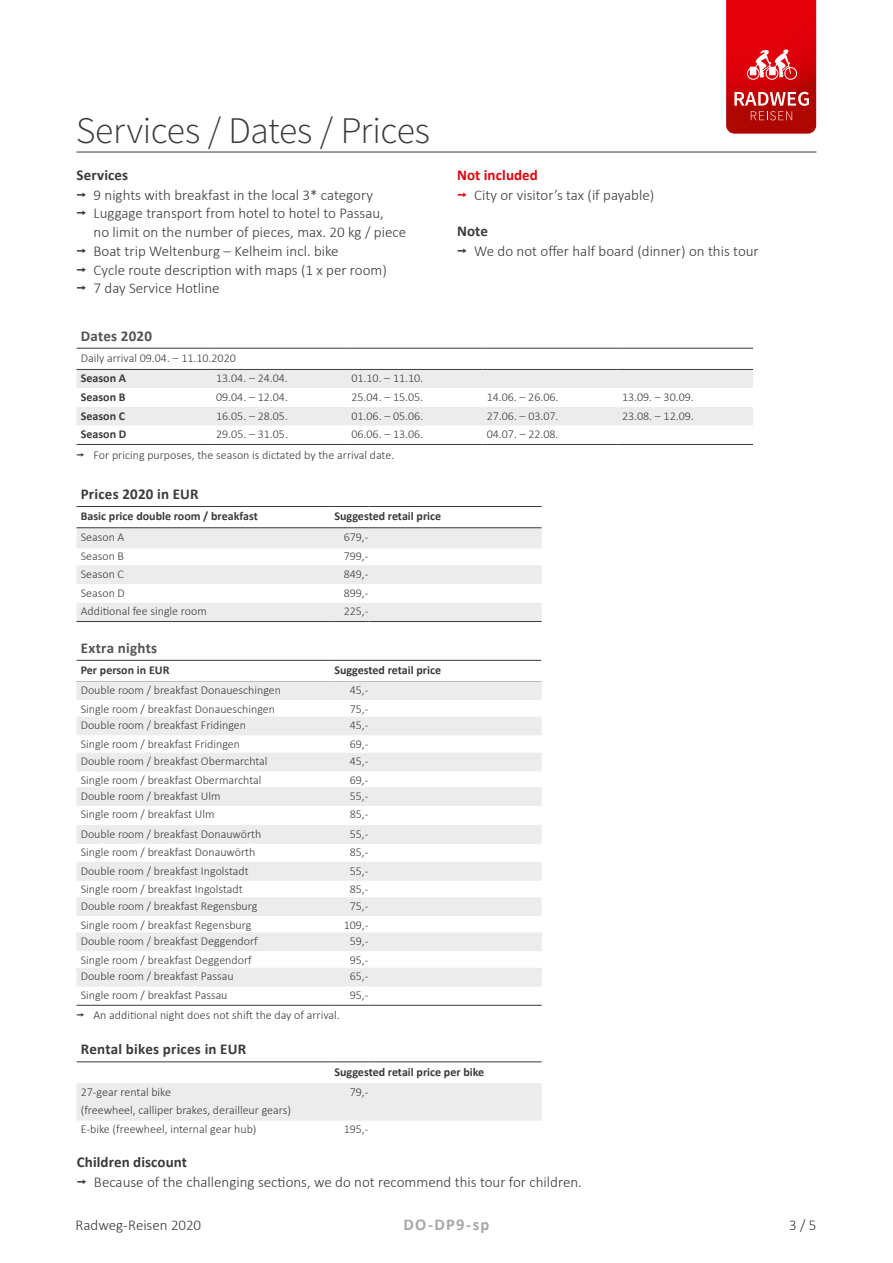
<style>
.page{position:relative;width:893px;height:1263px;background:#fff}
.page>*{position:absolute;margin:0;border:0;box-sizing:border-box;transform-origin:0 0}
.t1{font:300 37.5px "Source Sans Pro";letter-spacing:-.01em;color:#3a3a39}
.t2{font:700 16.5px "Calibri";letter-spacing:.075em;color:#a7a7a8}
.t3{font:300 15px/19.5px "Calibri";color:#3a3a39}
.t4{font:700 15px "Calibri";letter-spacing:.015em;color:#3a3a39}
.t5{font:700 15px "Calibri";letter-spacing:.015em;color:#535352}
.t6{font:300 12px/17.2px "Calibri";color:#3a3a39}
.t7{font:700 12px "Calibri";color:#3a3a39}
.s1{font-family:"Interstate";font-weight:400}
.s2{font-weight:700;color:#e3000b}
.s3{font-family:"Interstate";font-weight:400;color:#e3000b}
.s4{font-weight:700}
</style>
<div class="page">
<svg style="left:77px;top:370px;width:676px;height:55px"></svg>
<hr style="left:77px;top:348px;width:135px;height:1px;background:#3a3a39">
<hr style="left:212px;top:348px;width:135px;height:1px;background:#3a3a39">
<hr style="left:347px;top:348px;width:135px;height:1px;background:#3a3a39">
<hr style="left:482px;top:348px;width:136px;height:1px;background:#3a3a39">
<hr style="left:618px;top:348px;width:135px;height:1px;background:#3a3a39">
<hr style="left:77px;top:369px;width:135px;height:1px;background:#3a3a39">
<hr style="left:212px;top:369px;width:135px;height:1px;background:#3a3a39">
<hr style="left:347px;top:369px;width:135px;height:1px;background:#3a3a39">
<hr style="left:482px;top:369px;width:136px;height:1px;background:#3a3a39">
<hr style="left:618px;top:369px;width:135px;height:1px;background:#3a3a39">
<hr style="left:77px;top:444px;width:135px;height:1px;background:#3a3a39">
<hr style="left:212px;top:444px;width:135px;height:1px;background:#3a3a39">
<hr style="left:347px;top:444px;width:135px;height:1px;background:#3a3a39">
<hr style="left:482px;top:444px;width:136px;height:1px;background:#3a3a39">
<hr style="left:618px;top:444px;width:135px;height:1px;background:#3a3a39">
<svg style="left:77px;top:528px;width:465px;height:93px"></svg>
<hr style="left:77px;top:506px;width:253px;height:1px;background:#3a3a39">
<hr style="left:77px;top:527px;width:253px;height:1px;background:#3a3a39">
<hr style="left:330px;top:506px;width:39px;height:1px;background:#3a3a39">
<hr style="left:369px;top:506px;width:173px;height:1px;background:#3a3a39">
<hr style="left:330px;top:527px;width:39px;height:1px;background:#3a3a39">
<hr style="left:369px;top:527px;width:173px;height:1px;background:#3a3a39">
<hr style="left:77px;top:621px;width:253px;height:1px;background:#3a3a39">
<hr style="left:330px;top:621px;width:39px;height:1px;background:#3a3a39">
<hr style="left:369px;top:621px;width:173px;height:1px;background:#3a3a39">
<svg style="left:77px;top:1062px;width:465px;height:58px"></svg>
<hr style="left:77px;top:1061px;width:253px;height:1px;background:#3a3a39">
<hr style="left:330px;top:1061px;width:39px;height:1px;background:#3a3a39">
<hr style="left:369px;top:1061px;width:173px;height:1px;background:#3a3a39">
<svg style="left:77px;top:660px;width:465px;height:40px"></svg>
<div style="left:77px;top:717px;width:465px;height:18px;background:#ececec"></div>
<div style="left:77px;top:753px;width:465px;height:18px;background:#ececec"></div>
<div style="left:77px;top:787px;width:465px;height:19px;background:#ececec"></div>
<div style="left:77px;top:825px;width:465px;height:19px;background:#ececec"></div>
<div style="left:77px;top:862px;width:465px;height:19px;background:#ececec"></div>
<div style="left:77px;top:897px;width:465px;height:19px;background:#ececec"></div>
<div style="left:77px;top:932px;width:465px;height:19px;background:#ececec"></div>
<div style="left:77px;top:968px;width:465px;height:18px;background:#ececec"></div>
<hr style="left:77px;top:1005px;width:253px;height:1px;background:#3a3a39">
<hr style="left:330px;top:1005px;width:39px;height:1px;background:#3a3a39">
<hr style="left:369px;top:1005px;width:173px;height:1px;background:#3a3a39">
<svg style="left:726px;top:0;width:90px;height:134px"></svg>
<hr style="left:77px;top:152px;width:739px;height:1px;background:#3a3a39">
<h1 class="t1" style="left:76px;top:107px;width:355px">Services / Dates / Prices</h1>
<p class="t4" style="left:77px;top:165px;width:53px">Services</p>
<p class="t3" style="left:77px;top:185px;width:298px"><span class="s1">¬</span> 9 nights with breakfast in the local 3* category</p>
<p class="t3" style="left:77px;top:204px;width:309px"><span class="s1">¬</span> Luggage transport from hotel to hotel to Passau,</p>
<p class="t3" style="left:94px;top:222px;width:314px">no limit on the number of pieces, max. 20 kg / piece</p>
<p class="t3" style="left:77px;top:241px;width:264px"><span class="s1">¬</span> Boat trip Weltenburg – Kelheim incl. bike</p>
<p class="t3" style="left:77px;top:260px;width:312px"><span class="s1">¬</span> Cycle route description with maps (1 x per room)</p>
<p class="t3" style="left:77px;top:279px;width:145px"><span class="s1">¬</span> 7 day Service Hotline</p>
<p class="t3" style="left:457px;top:165px;width:199px"><span class="s2">Not included<br></span><span class="s3">¬</span> City or visitor’s tax (if payable)</p>
<p class="t3" style="left:457px;top:222px;width:303px"><span class="s4">Note<br></span><span class="s1">¬</span> We do not offer half board (dinner) on this tour</p>
<p class="t5" style="left:81px;top:325px;width:73px">Dates 2020</p>
<p class="t6" style="left:81px;top:349px;width:157px">Daily arrival 09.04. – 11.10.2020</p>
<p class="t7" style="left:81px;top:370px;width:47px">Season A</p>
<p class="t6" style="left:216px;top:369px;width:73px">13.04. – 24.04.</p>
<p class="t6" style="left:351px;top:369px;width:73px">01.10. – 11.10.</p>
<p class="t7" style="left:81px;top:388px;width:46px">Season B</p>
<p class="t6" style="left:216px;top:388px;width:73px">09.04. – 12.04.</p>
<p class="t6" style="left:351px;top:388px;width:73px">25.04. – 15.05.</p>
<p class="t6" style="left:487px;top:388px;width:73px">14.06. – 26.06.</p>
<p class="t6" style="left:622px;top:388px;width:73px">13.09. – 30.09.</p>
<p class="t7" style="left:81px;top:407px;width:46px">Season C</p>
<p class="t6" style="left:216px;top:407px;width:73px">16.05. – 28.05.</p>
<p class="t6" style="left:351px;top:407px;width:73px">01.06. – 05.06.</p>
<p class="t6" style="left:487px;top:407px;width:73px">27.06. – 03.07.</p>
<p class="t6" style="left:622px;top:407px;width:73px">23.08. – 12.09.</p>
<p class="t7" style="left:81px;top:426px;width:47px">Season D</p>
<p class="t6" style="left:216px;top:425px;width:73px">29.05. – 31.05.</p>
<p class="t6" style="left:351px;top:425px;width:73px">06.06. – 13.06.</p>
<p class="t6" style="left:487px;top:425px;width:73px">04.07. – 22.08.</p>
<p class="t6" style="left:77px;top:447px;width:319px"><span class="s1">¬</span> For pricing purposes, the season is dictated by the arrival date.</p>
<p class="t4" style="left:81px;top:483px;width:119px">Prices 2020 in EUR</p>
<p class="t7" style="left:81px;top:508px;width:179px">Basic price double room / breakfast</p>
<p class="t7" style="left:334px;top:508px;width:108px">Suggested retail price</p>
<p class="t6" style="left:81px;top:529px;width:45px">Season A</p>
<p class="t6" style="left:344px;top:529px;width:26px">679,-</p>
<p class="t6" style="left:81px;top:547px;width:45px">Season B</p>
<p class="t6" style="left:344px;top:547px;width:26px">799,-</p>
<p class="t6" style="left:81px;top:565px;width:45px">Season C</p>
<p class="t6" style="left:344px;top:565px;width:26px">849,-</p>
<p class="t6" style="left:81px;top:584px;width:46px">Season D</p>
<p class="t6" style="left:344px;top:584px;width:26px">899,-</p>
<p class="t6" style="left:81px;top:602px;width:128px">Additional fee single room</p>
<p class="t6" style="left:344px;top:602px;width:26px">225,-</p>
<p class="t5" style="left:81px;top:637px;width:78px">Extra nights</p>
<p class="t7" style="left:81px;top:662px;width:90px">Per person in EUR</p>
<p class="t7" style="left:334px;top:662px;width:108px">Suggested retail price</p>
<p class="t6" style="left:81px;top:681px;width:202px">Double room / breakfast Donaueschingen</p>
<p class="t6" style="left:350px;top:681px;width:20px">45,-</p>
<p class="t6" style="left:81px;top:700px;width:196px">Single room / breakfast Donaueschingen</p>
<p class="t6" style="left:350px;top:700px;width:20px">75,-</p>
<p class="t6" style="left:81px;top:716px;width:167px">Double room / breakfast Fridingen</p>
<p class="t6" style="left:350px;top:716px;width:20px">45,-</p>
<p class="t6" style="left:81px;top:735px;width:161px">Single room / breakfast Fridingen</p>
<p class="t6" style="left:350px;top:735px;width:20px">69,-</p>
<p class="t6" style="left:81px;top:752px;width:188px">Double room / breakfast Obermarchtal</p>
<p class="t6" style="left:350px;top:752px;width:20px">45,-</p>
<p class="t6" style="left:81px;top:771px;width:182px">Single room / breakfast Obermarchtal</p>
<p class="t6" style="left:350px;top:771px;width:20px">69,-</p>
<p class="t6" style="left:81px;top:787px;width:141px">Double room / breakfast Ulm</p>
<p class="t6" style="left:350px;top:787px;width:20px">55,-</p>
<p class="t6" style="left:81px;top:806px;width:135px">Single room / breakfast Ulm</p>
<p class="t6" style="left:350px;top:806px;width:20px">85,-</p>
<p class="t6" style="left:81px;top:825px;width:182px">Double room / breakfast Donauwörth</p>
<p class="t6" style="left:350px;top:825px;width:20px">55,-</p>
<p class="t6" style="left:81px;top:843px;width:176px">Single room / breakfast Donauwörth</p>
<p class="t6" style="left:350px;top:843px;width:20px">85,-</p>
<p class="t6" style="left:81px;top:862px;width:169px">Double room / breakfast Ingolstadt</p>
<p class="t6" style="left:350px;top:862px;width:20px">55,-</p>
<p class="t6" style="left:81px;top:880px;width:163px">Single room / breakfast Ingolstadt</p>
<p class="t6" style="left:350px;top:880px;width:20px">85,-</p>
<p class="t6" style="left:81px;top:897px;width:178px">Double room / breakfast Regensburg</p>
<p class="t6" style="left:350px;top:897px;width:20px">75,-</p>
<p class="t6" style="left:81px;top:916px;width:172px">Single room / breakfast Regensburg</p>
<p class="t6" style="left:344px;top:916px;width:26px">109,-</p>
<p class="t6" style="left:81px;top:932px;width:179px">Double room / breakfast Deggendorf</p>
<p class="t6" style="left:350px;top:932px;width:20px">59,-</p>
<p class="t6" style="left:81px;top:951px;width:172px">Single room / breakfast Deggendorf</p>
<p class="t6" style="left:350px;top:951px;width:20px">95,-</p>
<p class="t6" style="left:81px;top:967px;width:154px">Double room / breakfast Passau</p>
<p class="t6" style="left:350px;top:967px;width:20px">65,-</p>
<p class="t6" style="left:81px;top:986px;width:148px">Single room / breakfast Passau</p>
<p class="t6" style="left:350px;top:986px;width:20px">95,-</p>
<p class="t6" style="left:77px;top:1006px;width:265px"><span class="s1">¬</span> An additional night does not shift the day of arrival.</p>
<p class="t4" style="left:81px;top:1039px;width:167px">Rental bikes prices in EUR</p>
<p class="t7" style="left:334px;top:1063px;width:151px">Suggested retail price per bike</p>
<p class="t6" style="left:81px;top:1084px;width:212px">27-gear rental bike<br>(freewheel, calliper brakes, derailleur gears)</p>
<p class="t6" style="left:350px;top:1083px;width:20px">79,-</p>
<p class="t6" style="left:81px;top:1120px;width:177px">E-bike (freewheel, internal gear hub)</p>
<p class="t6" style="left:344px;top:1120px;width:26px">195,-</p>
<p class="t3" style="left:77px;top:1152px;width:506px"><span class="s4">Children discount<br></span><span class="s1">¬</span> Because of the challenging sections, we do not recommend this tour for children.</p>
<p class="t3" style="left:75px;top:1215px;width:127px">Radweg-Reisen 2020</p>
<h2 class="t2" style="left:404px;top:1213px;width:87px">DO-DP9-sp</h2>
<p class="t3" style="left:789px;top:1215px;width:29px">3 / 5</p>
</div>
